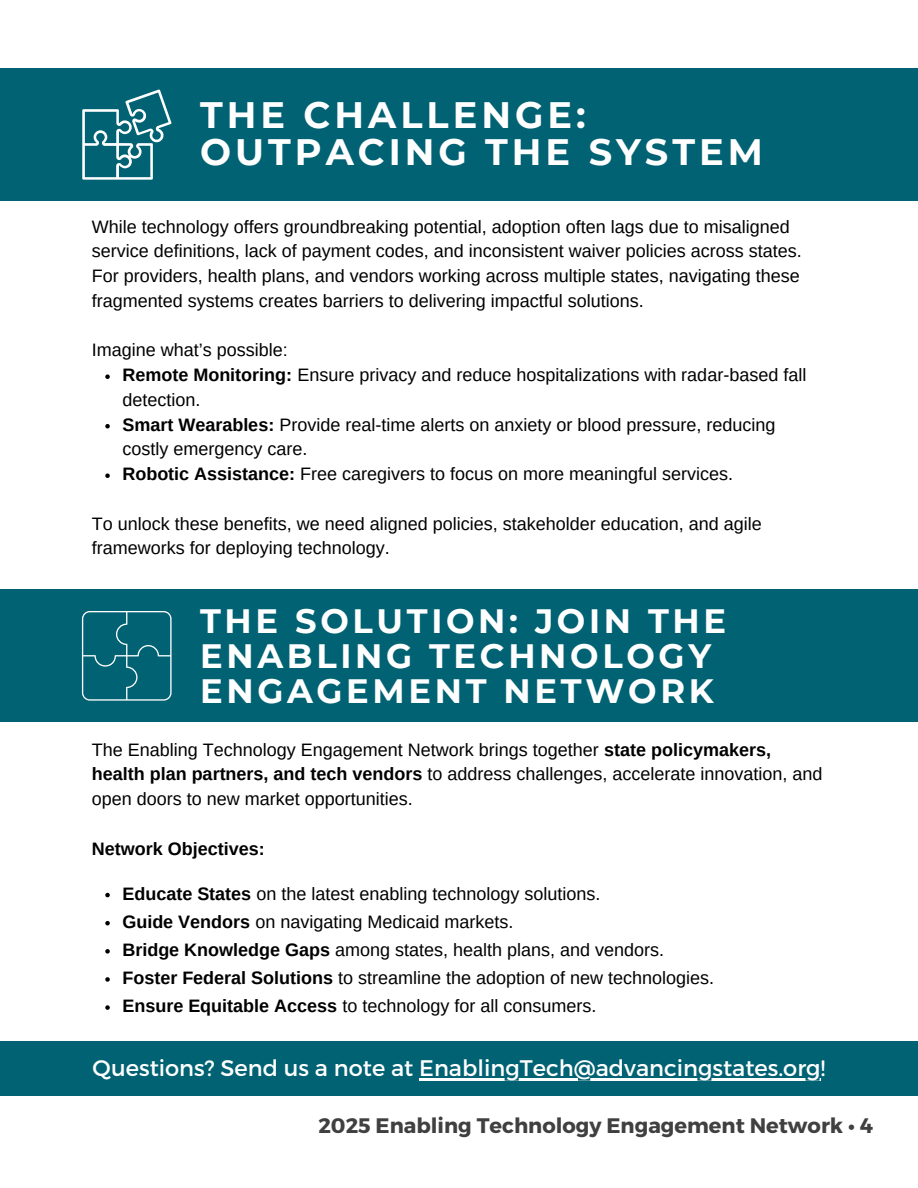
<style>
.page{position:relative;width:918px;height:1188px;background:#fff}
.page>*{position:absolute;margin:0;border:0;box-sizing:border-box;transform-origin:0 0}
.t1{font:700 36.75px/37.2px "Montserrat";letter-spacing:.11em;color:#fff}
.t2{font:700 33.75px/34.8px "Montserrat";letter-spacing:.11em;color:#fff}
.t3{font:22.5px "Montserrat";color:#fff}
.t4{font:700 21px "Montserrat";color:#404041}
.t5{font:18px/24.8px "Arimo";color:#000}
.t6{font:700 18px "Arimo";color:#000}
.s1{font-weight:700}
</style>
<div class="page">
<div style="left:0;top:1042px;width:918px;height:54px;background:#006273"></div>
<div style="left:0;top:69px;width:918px;height:132px;background:#006273"></div>
<svg style="left:82px;top:90px;width:89px;height:89px"></svg>
<div style="left:0;top:590px;width:918px;height:132px;background:#006273"></div>
<svg style="left:82px;top:611px;width:90px;height:90px"></svg>
<svg style="left:105px;top:374px;width:5px;height:5px"></svg>
<svg style="left:105px;top:424px;width:5px;height:4px"></svg>
<svg style="left:105px;top:473px;width:5px;height:5px"></svg>
<svg style="left:105px;top:893px;width:5px;height:4px"></svg>
<svg style="left:105px;top:921px;width:5px;height:4px"></svg>
<svg style="left:105px;top:949px;width:5px;height:5px"></svg>
<svg style="left:105px;top:977px;width:5px;height:5px"></svg>
<svg style="left:105px;top:1005px;width:5px;height:5px"></svg>
<hr style="left:419px;top:1078px;width:402px;height:2px;background:#fff">
<p class="t1" style="left:200px;top:96px;width:564px">THE CHALLENGE:<br>OUTPACING THE SYSTEM</p>
<h1 class="t5" style="left:92px;top:214px;width:711px">While technology offers groundbreaking potential, adoption often lags due to misaligned service definitions, lack of payment codes, and inconsistent waiver policies across states.<br>For providers, health plans, and vendors working across multiple states, navigating these fragmented systems creates barriers to delivering impactful solutions.</h1>
<p class="t5" style="left:92px;top:338px;width:197px">Imagine what’s possible:</p>
<p class="t5" style="left:122px;top:363px;width:685px"><span class="s1">Remote Monitoring:</span> Ensure privacy and reduce hospitalizations with radar-based fall detection.</p>
<p class="t5" style="left:122px;top:412px;width:655px"><span class="s1">Smart Wearables:</span> Provide real-time alerts on anxiety or blood pressure, reducing costly emergency care.</p>
<p class="t5" style="left:122px;top:462px;width:612px"><span class="s1">Robotic Assistance:</span> Free caregivers to focus on more meaningful services.</p>
<p class="t5" style="left:92px;top:511px;width:671px">To unlock these benefits, we need aligned policies, stakeholder education, and agile frameworks for deploying technology.</p>
<p class="t2" style="left:200px;top:603px;width:528px">THE SOLUTION: JOIN THE<br>ENABLING TECHNOLOGY<br>ENGAGEMENT NETWORK</p>
<p class="t5" style="left:92px;top:737px;width:732px">The Enabling Technology Engagement Network brings together <span class="s1">state policymakers, health plan partners, and tech vendors</span> to address challenges, accelerate innovation, and open doors to new market opportunities.</p>
<p class="t6" style="left:92px;top:838px;width:174px">Network Objectives:</p>
<h1 class="t5" style="left:122px;top:881px;width:480px"><span class="s1">Educate States</span> on the latest enabling technology solutions.</h1>
<p class="t5" style="left:122px;top:909px;width:393px"><span class="s1">Guide Vendors</span> on navigating Medicaid markets.</p>
<h4 class="t5" style="left:122px;top:937px;width:543px"><span class="s1">Bridge Knowledge Gaps</span> among states, health plans, and vendors.</h4>
<p class="t5" style="left:122px;top:965px;width:593px"><span class="s1">Foster Federal Solutions</span> to streamline the adoption of new technologies.</p>
<p class="t5" style="left:122px;top:993px;width:476px"><span class="s1">Ensure Equitable Access</span> to technology for all consumers.</p>
<p class="t3" style="left:93px;top:1053px;width:734px">Questions? Send us a note at EnablingTech@advancingstates.org!</p>
<h3 class="t4" style="left:318px;top:1112px;width:556px">2025 Enabling Technology Engagement Network • 4</h3>
</div>
